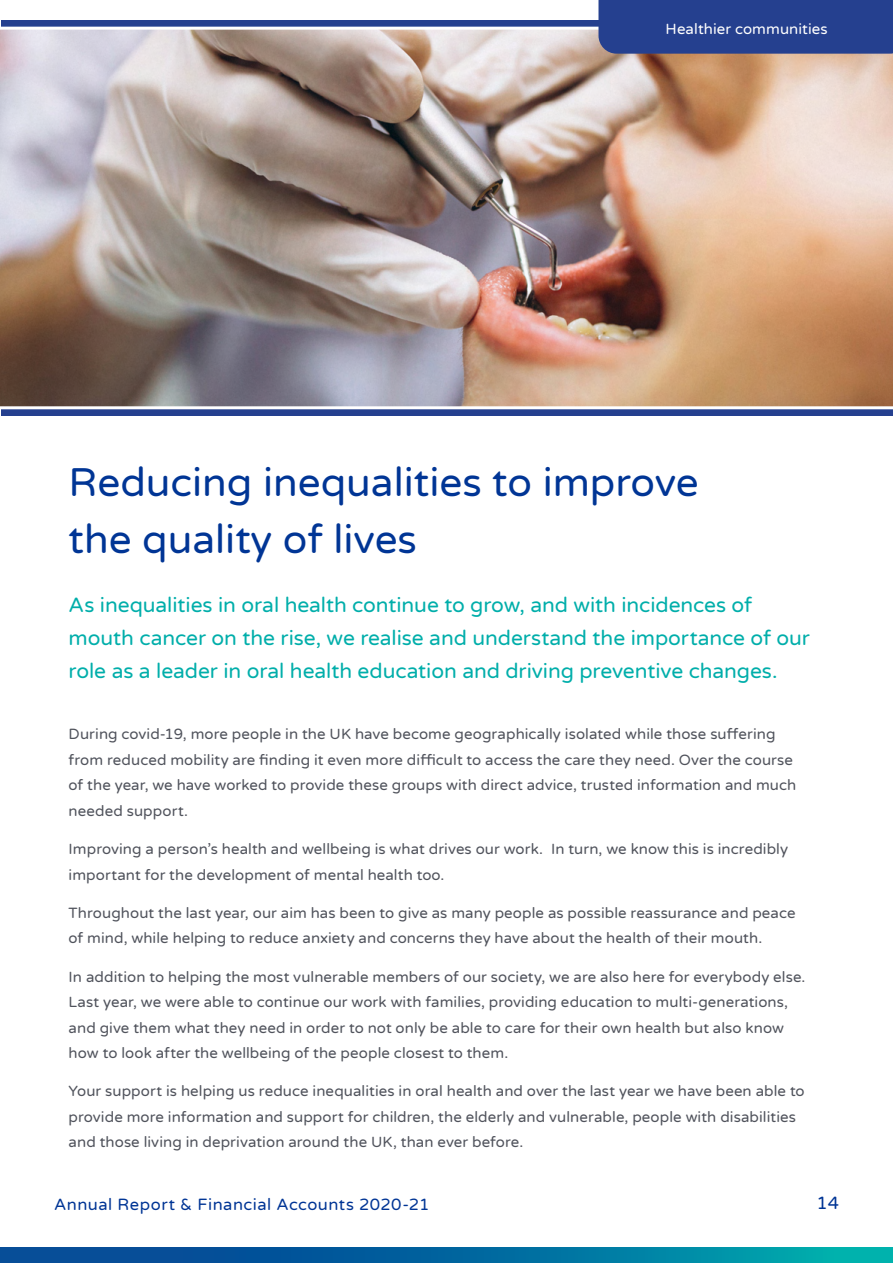
<style>
.page{position:relative;width:893px;height:1263px;background:#fff}
.page>*{position:absolute;margin:0;border:0;box-sizing:border-box;transform-origin:0 0}
.t1{font:40.5px/57px "Varela Round";color:#003595}
.t2{font:21px/33px "Varela Round";letter-spacing:-.005em;color:#00aeaa}
.t3{font:18px "Varela Round";color:#003595}
.t4{font:16.5px "Varela Round";letter-spacing:.03em;color:#003595}
.t5{font:15px/25.5px "Varela Round";letter-spacing:.005em;color:#50535c}
.t6{font:15px "Varela Round";letter-spacing:.005em;color:#fff}
</style>
<div class="page">
<svg style="left:0;top:1247px;width:893px;height:16px;background:#016fa0"></svg>
<svg style="left:2px;top:20px;width:891px;height:396px;background:#2f4894"></svg>
<img style="left:0;top:27px;width:893px;height:382px">
<div style="left:598px;top:0;width:295px;height:54px;background:#25408f"></div>
<p class="t6" style="left:666px;top:18px;width:164px">Healthier communities</p>
<h1 class="t1" style="left:69px;top:452px;width:632px">Reducing inequalities to improve the quality of lives</h1>
<h2 class="t2" style="left:69px;top:588px;width:743px">As inequalities in oral health continue to grow, and with incidences of mouth cancer on the rise, we realise and understand the importance of our role as a leader in oral health education and driving preventive changes.</h2>
<p class="t5" style="left:69px;top:721px;width:729px">During covid-19, more people in the UK have become geographically isolated while those suffering from reduced mobility are finding it even more difficult to access the care they need. Over the course of the year, we have worked to provide these groups with direct advice, trusted information and much needed support.</p>
<p class="t5" style="left:69px;top:836px;width:721px">Improving a person’s health and wellbeing is what drives our work. In turn, we know this is incredibly important for the development of mental health too.</p>
<p class="t5" style="left:69px;top:899px;width:728px">Throughout the last year, our aim has been to give as many people as possible reassurance and peace of mind, while helping to reduce anxiety and concerns they have about the health of their mouth.</p>
<p class="t5" style="left:69px;top:963px;width:738px">In addition to helping the most vulnerable members of our society, we are also here for everybody else.<br>Last year, we were able to continue our work with families, providing education to multi-generations, and give them what they need in order to not only be able to care for their own health but also know how to look after the wellbeing of the people closest to them.</p>
<p class="t5" style="left:69px;top:1078px;width:738px">Your support is helping us reduce inequalities in oral health and over the last year we have been able to provide more information and support for children, the elderly and vulnerable, people with disabilities and those living in deprivation around the UK, than ever before.</p>
<p class="t4" style="left:54px;top:1193px;width:377px">Annual Report &amp; Financial Accounts 2020-21</p>
<p class="t3" style="left:816px;top:1190px;width:24px">14</p>
</div>
